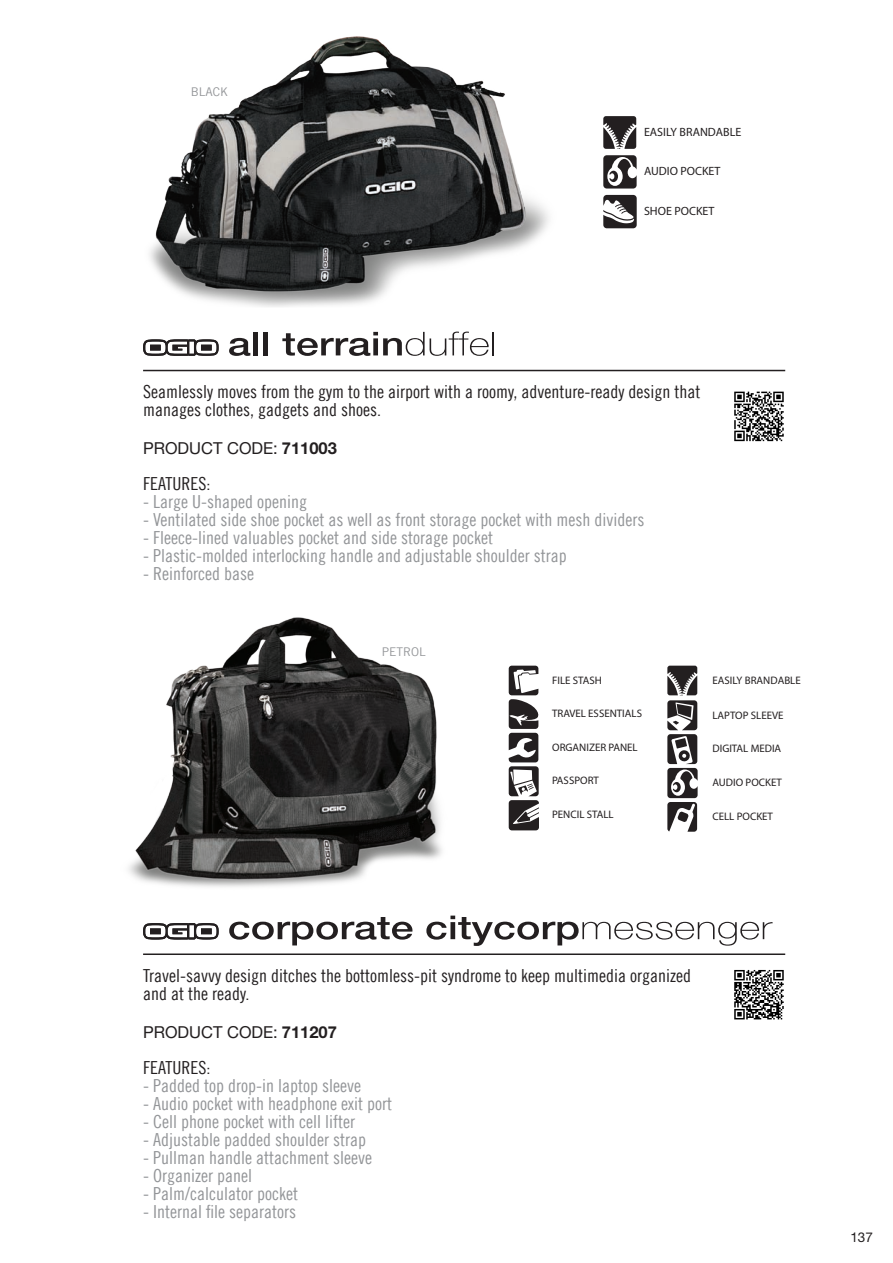
<style>
.page{position:relative;width:893px;height:1263px;background:#fff}
.page>*{position:absolute;margin:0;border:0;box-sizing:border-box;transform-origin:0 0}
.t1{font:18px "Trade Gothic LT Std Cn 18";color:#939598}
.t2{font:18px/18px "Trade Gothic LT Std Cn 18";color:#231f20}
.t3{font:16.5px "Helvetica Neue LT Std";color:#231f20}
.t4{font:13.5px "Helvetica Neue LT Std";color:#231f20}
.t5{font:12px "Myriad";color:#231f20}
.t6{font:italic 12px "Trade Gothic";color:#939598}
.t7{font:10.95px "Myriad";color:#231f20}
.s1{font-weight:700}
</style>
<div class="page">
<hr style="left:143px;top:953px;width:642px;height:2px;background:#231f20">
<svg style="left:734px;top:969px;width:49px;height:51px"></svg>
<svg style="left:734px;top:970px;width:50px;height:49px"></svg>
<svg style="left:734px;top:391px;width:50px;height:51px"></svg>
<svg style="left:734px;top:392px;width:50px;height:49px"></svg>
<svg style="left:143px;top:923px;width:76px;height:16px"></svg>
<svg style="left:229px;top:917px;width:184px;height:28px"></svg>
<svg style="left:426px;top:915px;width:346px;height:31px"></svg>
<img style="left:128px;top:617px;width:314px;height:270px">
<svg style="left:509px;top:666px;width:30px;height:164px"></svg>
<svg style="left:667px;top:666px;width:31px;height:166px"></svg>
<img style="left:149px;top:37px;width:400px;height:270px">
<hr style="left:143px;top:370px;width:642px;height:1px;background:#231f20">
<svg style="left:143px;top:339px;width:76px;height:17px"></svg>
<svg style="left:229px;top:338px;width:21px;height:18px"></svg>
<div style="left:253px;top:332px;width:5px;height:23px;background:#231f20"></div>
<div style="left:263px;top:332px;width:5px;height:23px;background:#231f20"></div>
<svg style="left:282px;top:332px;width:212px;height:24px"></svg>
<svg style="left:603px;top:155px;width:34px;height:34px"></svg>
<svg style="left:603px;top:195px;width:34px;height:33px"></svg>
<svg style="left:603px;top:116px;width:33px;height:33px"></svg>
<p class="t6" style="left:191px;top:85px;width:39px">BLACK</p>
<p class="t5" style="left:644px;top:126px;width:99px">EASILY BRANDABLE</p>
<p class="t5" style="left:644px;top:165px;width:78px">AUDIO POCKET</p>
<p class="t5" style="left:644px;top:205px;width:72px">SHOE POCKET</p>
<p class="t2" style="left:143px;top:383px;width:559px">Seamlessly moves from the gym to the airport with a roomy, adventure-ready design that manages clothes, gadgets and shoes.</p>
<p class="t3" style="left:143px;top:438px;width:195px">PRODUCT CODE: <span class="s1">711003</span></p>
<p class="t2" style="left:143px;top:474px;width:69px">FEATURES:</p>
<p class="t1" style="left:143px;top:491px;width:165px">- Large U-shaped opening</p>
<p class="t1" style="left:143px;top:509px;width:503px">- Ventilated side shoe pocket as well as front storage pocket with mesh dividers</p>
<p class="t1" style="left:143px;top:527px;width:351px">- Fleece-lined valuables pocket and side storage pocket</p>
<p class="t1" style="left:143px;top:545px;width:425px">- Plastic-molded interlocking handle and adjustable shoulder strap</p>
<p class="t1" style="left:143px;top:563px;width:112px">- Reinforced base</p>
<p class="t6" style="left:382px;top:644px;width:46px">PETROL</p>
<p class="t7" style="left:552px;top:675px;width:51px">FILE STASH</p>
<p class="t7" style="left:552px;top:708px;width:91px">TRAVEL ESSENTIALS</p>
<p class="t7" style="left:552px;top:742px;width:87px">ORGANIZER PANEL</p>
<p class="t7" style="left:552px;top:775px;width:48px">PASSPORT</p>
<p class="t7" style="left:552px;top:809px;width:63px">PENCIL STALL</p>
<p class="t7" style="left:712px;top:675px;width:90px">EASILY BRANDABLE</p>
<p class="t7" style="left:712px;top:709px;width:73px">LAPTOP SLEEVE</p>
<p class="t7" style="left:712px;top:743px;width:70px">DIGITAL MEDIA</p>
<p class="t7" style="left:712px;top:777px;width:71px">AUDIO POCKET</p>
<p class="t7" style="left:712px;top:811px;width:62px">CELL POCKET</p>
<p class="t2" style="left:143px;top:966px;width:549px">Travel-savvy design ditches the bottomless-pit syndrome to keep multimedia organized and at the ready.</p>
<p class="t3" style="left:143px;top:1022px;width:195px">PRODUCT CODE: <span class="s1">711207</span></p>
<p class="t2" style="left:143px;top:1058px;width:69px">FEATURES:</p>
<p class="t1" style="left:143px;top:1075px;width:219px">- Padded top drop-in laptop sleeve</p>
<p class="t1" style="left:143px;top:1093px;width:250px">- Audio pocket with headphone exit port</p>
<p class="t1" style="left:143px;top:1111px;width:213px">- Cell phone pocket with cell lifter</p>
<p class="t1" style="left:143px;top:1129px;width:224px">- Adjustable padded shoulder strap</p>
<p class="t1" style="left:143px;top:1147px;width:230px">- Pullman handle attachment sleeve</p>
<p class="t1" style="left:143px;top:1165px;width:110px">- Organizer panel</p>
<p class="t1" style="left:143px;top:1183px;width:156px">- Palm/calculator pocket</p>
<p class="t1" style="left:143px;top:1201px;width:154px">- Internal file separators</p>
<p class="t4" style="left:850px;top:1229px;width:24px">137</p>
</div>
